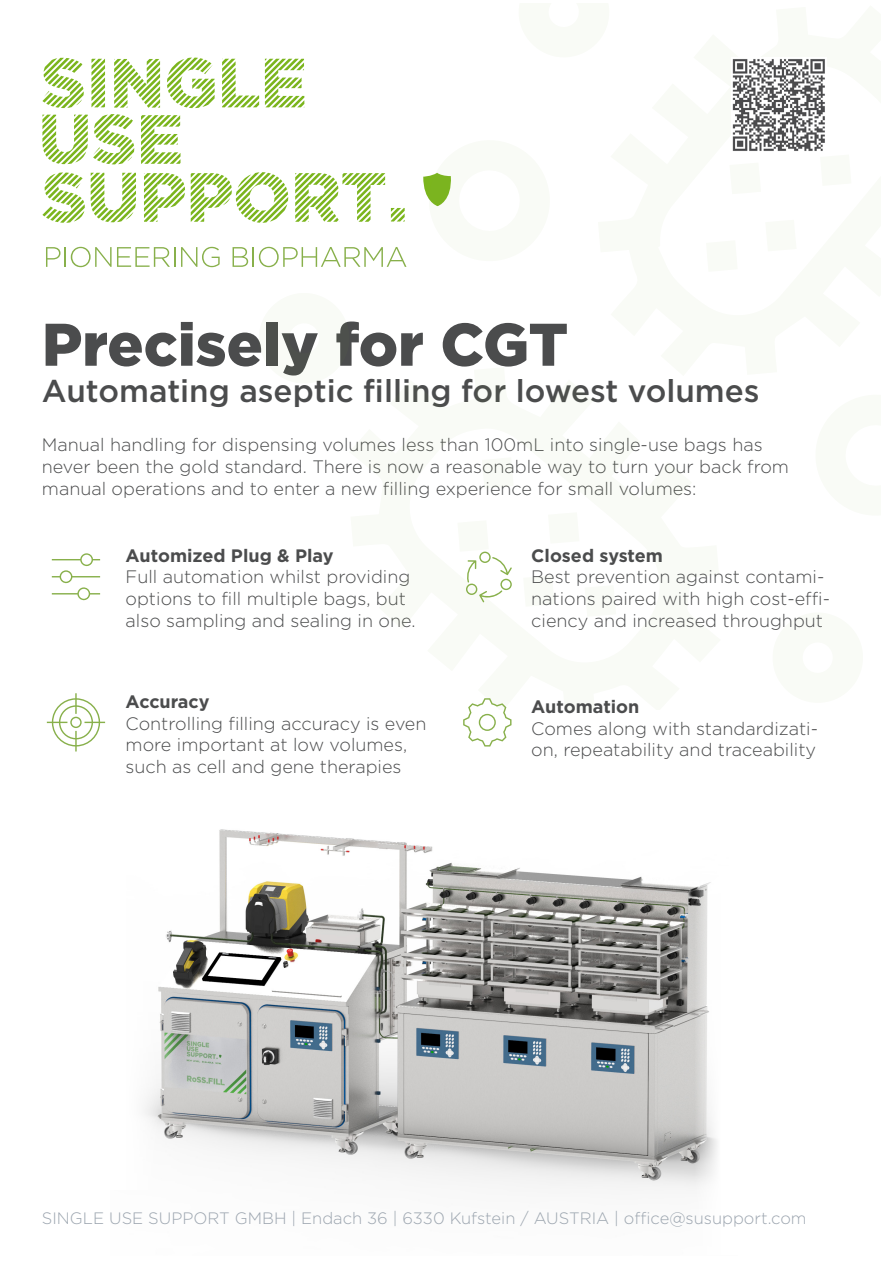
<style>
.page{position:relative;width:893px;height:1263px;background:#fff}
.page>*{position:absolute;margin:0;border:0;box-sizing:border-box;transform-origin:0 0}
.t1{font:900 60px "Gotham";color:#4b4c4d}
.t2{font:500 31.5px "Gotham";color:#4b4c4d}
.t3{font:300 18px/21.6px "Gotham";color:#4b4c4d}
.t4{font:300 16.5px "Gotham";color:#9ca5af}
.s1{font-weight:700}
</style>
<div class="page">
<img style="left:159px;top:829px;width:535px;height:360px">
<svg style="left:42px;top:58px;width:42px;height:50px"></svg>
<svg style="left:91px;top:59px;width:14px;height:48px"></svg>
<svg style="left:114px;top:59px;width:46px;height:49px"></svg>
<svg style="left:167px;top:58px;width:48px;height:50px"></svg>
<svg style="left:222px;top:59px;width:37px;height:48px"></svg>
<svg style="left:265px;top:59px;width:39px;height:48px"></svg>
<svg style="left:42px;top:114px;width:92px;height:50px"></svg>
<svg style="left:141px;top:115px;width:39px;height:49px"></svg>
<svg style="left:42px;top:172px;width:43px;height:51px"></svg>
<svg style="left:91px;top:173px;width:45px;height:49px"></svg>
<svg style="left:144px;top:173px;width:41px;height:49px"></svg>
<svg style="left:191px;top:172px;width:97px;height:51px"></svg>
<svg style="left:295px;top:173px;width:90px;height:49px"></svg>
<svg style="left:391px;top:208px;width:14px;height:13px"></svg>
<svg style="left:46px;top:247px;width:129px;height:20px"></svg>
<svg style="left:181px;top:247px;width:39px;height:20px"></svg>
<svg style="left:233px;top:247px;width:173px;height:20px"></svg>
<svg style="left:423px;top:172px;width:28px;height:35px"></svg>
<div style="left:729px;top:163px;width:32px;height:31px;background:#f9fbf6;border-radius:3px"></div>
<div style="left:820px;top:154px;width:31px;height:32px;background:#f9fbf6;border-radius:2px"></div>
<div style="left:765px;top:220px;width:32px;height:31px;background:#f9fbf6;border-radius:3px"></div>
<div style="left:706px;top:240px;width:32px;height:32px;background:#f9fbf6;border-radius:3px"></div>
<div style="left:482px;top:457px;width:32px;height:32px;background:#f9fbf6;border-radius:3px"></div>
<div style="left:457px;top:520px;width:32px;height:32px;background:#f9fbf6;border-radius:2px"></div>
<div style="left:548px;top:512px;width:31px;height:32px;background:#f9fbf6;border-radius:2px"></div>
<div style="left:523px;top:575px;width:32px;height:32px;background:#f9fbf6;border-radius:2px"></div>
<div style="left:584px;top:585px;width:32px;height:32px;background:#f9fbf6;border-radius:3px"></div>
<img style="left:732px;top:59px;width:93px;height:92px">
<svg style="left:463px;top:698px;width:48px;height:48px"></svg>
<svg style="left:466px;top:552px;width:46px;height:50px"></svg>
<svg style="left:47px;top:693px;width:58px;height:58px"></svg>
<svg style="left:52px;top:553px;width:48px;height:47px"></svg>
<p class="t1" style="left:42px;top:310px;width:528px">Precisely for CGT</p>
<p class="t2" style="left:42px;top:373px;width:719px">Automating aseptic filling for lowest volumes</p>
<p class="t3" style="left:42px;top:434px;width:749px">Manual handling for dispensing volumes less than 100mL into single-use bags has never been the gold standard. There is now a reasonable way to turn your back from manual operations and to enter a new filling experience for small volumes:</p>
<p class="t3" style="left:126px;top:544px;width:291px"><span class="s1">Automized Plug &amp; Play<br></span>Full automation whilst providing options to fill multiple bags, but also sampling and sealing in one.</p>
<p class="t3" style="left:126px;top:690px;width:302px"><span class="s1">Accuracy<br></span>Controlling filling accuracy is even more important at low volumes, such as cell and gene therapies</p>
<p class="t3" style="left:531px;top:544px;width:300px"><span class="s1">Closed system<br></span>Best prevention against contami&shy;nations paired with high cost-effi&shy;ciency and increased throughput</p>
<p class="t3" style="left:531px;top:696px;width:288px"><span class="s1">Automation<br></span>Comes along with standardizati&shy;on, repeatability and traceability</p>
<p class="t4" style="left:42px;top:1209px;width:766px">SINGLE USE SUPPORT GMBH | Endach 36 | 6330 Kufstein / AUSTRIA | office@susupport.com</p>
</div>
